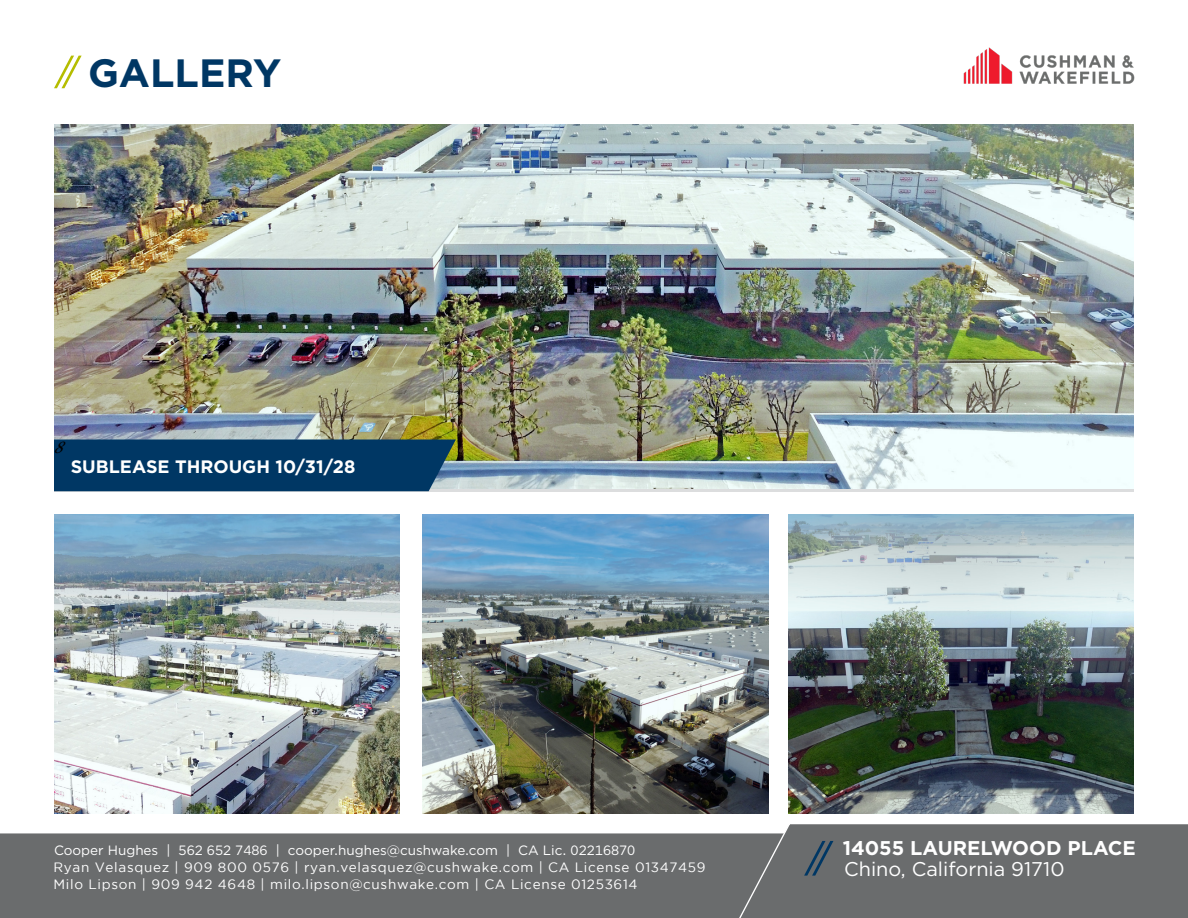
<style>
.page{position:relative;width:1188px;height:918px;background:#fff}
.page>*{position:absolute;margin:0;border:0;box-sizing:border-box;transform-origin:0 0}
.t1{font:700 39.45px "Gotham";color:#003764}
.t2{font:19.8px "Gotham";color:#fff}
.t3{font:700 19.8px "Gotham";color:#fff}
.t4{font:700 18px "Gotham";color:#fff}
.t5{font:italic 18px "Minion Pro";color:#000}
.t6{font:13.5px "Gotham";letter-spacing:.05em;color:#fff}
.t7{font:13.5px "Gotham";color:#fff}
</style>
<div class="page">
<img style="left:54px;top:124px;width:1080px;height:364px">
<img style="left:54px;top:515px;width:346px;height:298px">
<img style="left:423px;top:515px;width:346px;height:298px">
<img style="left:788px;top:515px;width:346px;height:298px">
<div style="left:54px;top:440px;width:402px;height:51px;background:#003764"></div>
<svg style="left:54px;top:56px;width:28px;height:32px"></svg>
<img style="left:963px;top:47px;width:172px;height:37px">
<div style="left:0;top:833px;width:697px;height:85px;background:#6a6c6d"></div>
<div style="left:697px;top:833px;width:43px;height:85px;background:#6a6c6d"></div>
<div style="left:740px;top:824px;width:448px;height:94px;background:#6a6c6d"></div>
<h1 class="t1" style="left:88px;top:47px;width:195px">GALLERY</h1>
<h3 class="t5" style="left:53px;top:435px;width:23px">8</h3>
<h3 class="t4" style="left:71px;top:454px;width:286px">SUBLEASE THROUGH 10/31/28</h3>
<p class="t7" style="left:54px;top:841px;width:583px">Cooper Hughes | 562 652 7486 | cooper.hughes@cushwake.com | CA Lic. 02216870</p>
<h2 class="t3" style="left:843px;top:835px;width:295px">14055 LAURELWOOD PLACE</h2>
<p class="t6" style="left:54px;top:860px;width:654px">Ryan Velasquez | 909 800 0576 | ryan.velasquez@cushwake.com | CA License 01347459</p>
<h2 class="t2" style="left:844px;top:857px;width:222px">Chino, California 91710</h2>
<p class="t6" style="left:54px;top:877px;width:586px">Milo Lipson | 909 942 4648 | milo.lipson@cushwake.com | CA License 01253614</p>
</div>
